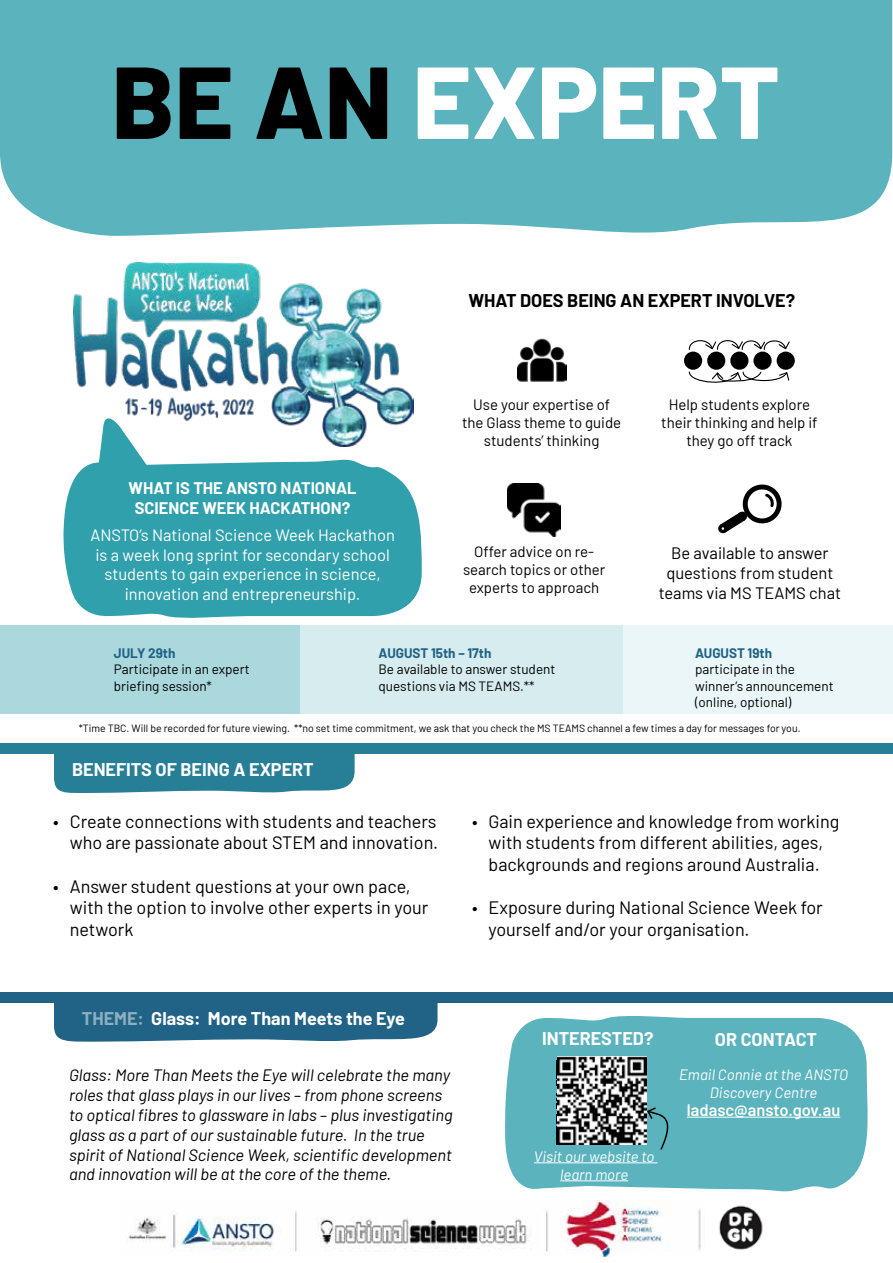
<style>
.page{position:relative;width:893px;height:1263px;background:#fff}
.page>*{position:absolute;margin:0;border:0;box-sizing:border-box;transform-origin:0 0}
.t1{font:800 102px "Barlow";color:#fff}
.t2{font:18px/21.6px "Barlow";color:#000}
.t3{font:700 18px "Barlow";color:#fff}
.t4{font:700 18px "Barlow";color:#000}
.t5{font:italic 16.5px/19.8px "Barlow";color:#000}
.t6{font:16.5px/19.8px "Barlow";color:#fff;text-align:center}
.t7{font:16.5px/19.8px "Barlow";color:#000;text-align:center}
.t8{font:700 16.5px/19.8px "Barlow";color:#fff;text-align:center}
.t9{font:600 16.5px "Barlow";color:#fff}
.t10{font:15px/18px "Barlow";color:#000;text-align:center}
.t11{font:italic 15px/18px "Barlow";color:#fff;text-align:center}
.t12{font:13.5px/16.5px "Barlow";color:#000}
.t13{font:700 13.5px "Barlow";color:#206386}
.t14{font:10.5px "Barlow";color:#000}
.s1{color:#000}
.s2{color:#8dafc1}
</style>
<div class="page">
<div style="left:623px;top:625px;width:270px;height:89px;background:#eaf6f7"></div>
<div style="left:0;top:0;width:892px;height:236px;background:#5ab3bd"></div>
<svg style="left:505px;top:1016px;width:363px;height:176px;background:#66b8c1"></svg>
<div style="left:0;top:625px;width:301px;height:89px;background:#aad8dd"></div>
<div style="left:301px;top:625px;width:322px;height:89px;background:#d6ecee"></div>
<svg style="left:63px;top:409px;width:359px;height:209px;background:#4eaeb8"></svg>
<img style="left:74px;top:262px;width:339px;height:185px">
<img style="left:128px;top:1201px;width:573px;height:56px">
<img style="left:719px;top:1205px;width:44px;height:45px">
<hr style="left:687px;top:1117px;width:153px;height:1px;background:#fff">
<div style="left:0;top:992px;width:893px;height:10px;background:#206386"></div>
<div style="left:0;top:743px;width:893px;height:11px;background:#277f97"></div>
<div style="left:54px;top:1002px;width:384px;height:40px;background:#206386"></div>
<div style="left:54px;top:754px;width:301px;height:39px;background:#277f97"></div>
<img style="left:517px;top:338px;width:49px;height:44px">
<div style="left:684px;top:352px;width:18px;height:18px;background:#000;border-radius:50%"></div>
<div style="left:707px;top:352px;width:18px;height:18px;background:#000;border-radius:50%"></div>
<div style="left:730px;top:352px;width:18px;height:18px;background:#000;border-radius:50%"></div>
<div style="left:753px;top:352px;width:19px;height:18px;background:#000;border-radius:50%"></div>
<div style="left:777px;top:352px;width:18px;height:18px;background:#000;border-radius:50%"></div>
<svg style="left:688px;top:340px;width:102px;height:10px"></svg>
<svg style="left:688px;top:371px;width:102px;height:12px"></svg>
<img style="left:508px;top:483px;width:52px;height:53px">
<svg style="left:718px;top:484px;width:64px;height:50px"></svg>
<svg style="left:556px;top:1061px;width:2px;height:83px"></svg>
<hr style="left:534px;top:1162px;width:123px;height:1px;background:#fff">
<hr style="left:560px;top:1180px;width:68px;height:1px;background:#fff">
<svg style="left:646px;top:1106px;width:31px;height:45px"></svg>
<img style="left:558px;top:1056px;width:88px;height:89px">
<h1 class="t1" style="left:112px;top:26px;width:669px"><span class="s1">BE AN</span> EXPERT</h1>
<p class="t4" style="left:468px;top:287px;width:328px">WHAT DOES BEING AN EXPERT INVOLVE?</p>
<p class="t8" style="left:129px;top:477px;width:229px">WHAT IS THE ANSTO NATIONAL<br>SCIENCE WEEK HACKATHON?</p>
<p class="t6" style="left:90px;top:524px;width:306px">ANSTO’s National Science Week Hackathon is a week long sprint for secondary school students to gain experience in science, innovation and entrepreneurship.</p>
<p class="t10" style="left:462px;top:395px;width:161px">Use your expertise of the Glass theme to guide students’ thinking</p>
<p class="t10" style="left:661px;top:395px;width:158px">Help students explore their thinking and help if they go off track</p>
<p class="t10" style="left:463px;top:542px;width:144px">Offer advice on re&shy;search topics or other experts to approach</p>
<p class="t7" style="left:659px;top:542px;width:184px">Be available to answer questions from student teams via MS TEAMS chat</p>
<p class="t13" style="left:114px;top:643px;width:63px">JULY 29th</p>
<p class="t12" style="left:114px;top:660px;width:137px">Participate in an expert briefing session*</p>
<p class="t13" style="left:378px;top:643px;width:114px">AUGUST 15th – 17th</p>
<p class="t12" style="left:378px;top:660px;width:178px">Be available to answer student questions via MS TEAMS.**</p>
<p class="t13" style="left:695px;top:643px;width:79px">AUGUST 19th</p>
<p class="t12" style="left:695px;top:660px;width:140px">participate in the winner’s announcement (online, optional)</p>
<p class="t14" style="left:79px;top:720px;width:723px">*Time TBC. Will be recorded for future viewing. **no set time commitment, we ask that you check the MS TEAMS channel a few times a day for messages for you.</p>
<p class="t3" style="left:72px;top:756px;width:243px">BENEFITS OF BEING A EXPERT</p>
<p class="t2" style="left:53px;top:809px;width:386px;text-align:right">• Create connections with students and teachers who are passionate about STEM and innovation.</p>
<p class="t2" style="left:70px;top:874px;width:360px;text-indent:-17px">• Answer student questions at your own pace, with the option to involve other experts in your network</p>
<p class="t2" style="left:472px;top:809px;width:369px;text-align:center">• Gain experience and knowledge from working with students from different abilities, ages, backgrounds and regions around Australia.</p>
<p class="t2" style="left:488px;top:895px;width:336px;text-indent:-17px">• Exposure during National Science Week for yourself and/or your organisation.</p>
<p class="t3" style="left:82px;top:1005px;width:325px"><span class="s2">THEME:</span> Glass: More Than Meets the Eye</p>
<p class="t5" style="left:69px;top:1064px;width:385px">Glass: More Than Meets the Eye will celebrate the many roles that glass plays in our lives – from phone screens to optical fibres to glassware in labs – plus investigating glass as a part of our sustainable future. In the true spirit of National Science Week, scientific development and innovation will be at the core of the theme.</p>
<p class="t3" style="left:542px;top:1026px;width:113px">INTERESTED?</p>
<p class="t3" style="left:715px;top:1026px;width:104px">OR CONTACT</p>
<p class="t11" style="left:534px;top:1146px;width:122px">Visit our website to learn more</p>
<p class="t11" style="left:679px;top:1064px;width:170px">Email Connie at the ANSTO<br>Discovery Centre</p>
<p class="t9" style="left:687px;top:1098px;width:155px">ladasc@ansto.gov.au</p>
</div>
